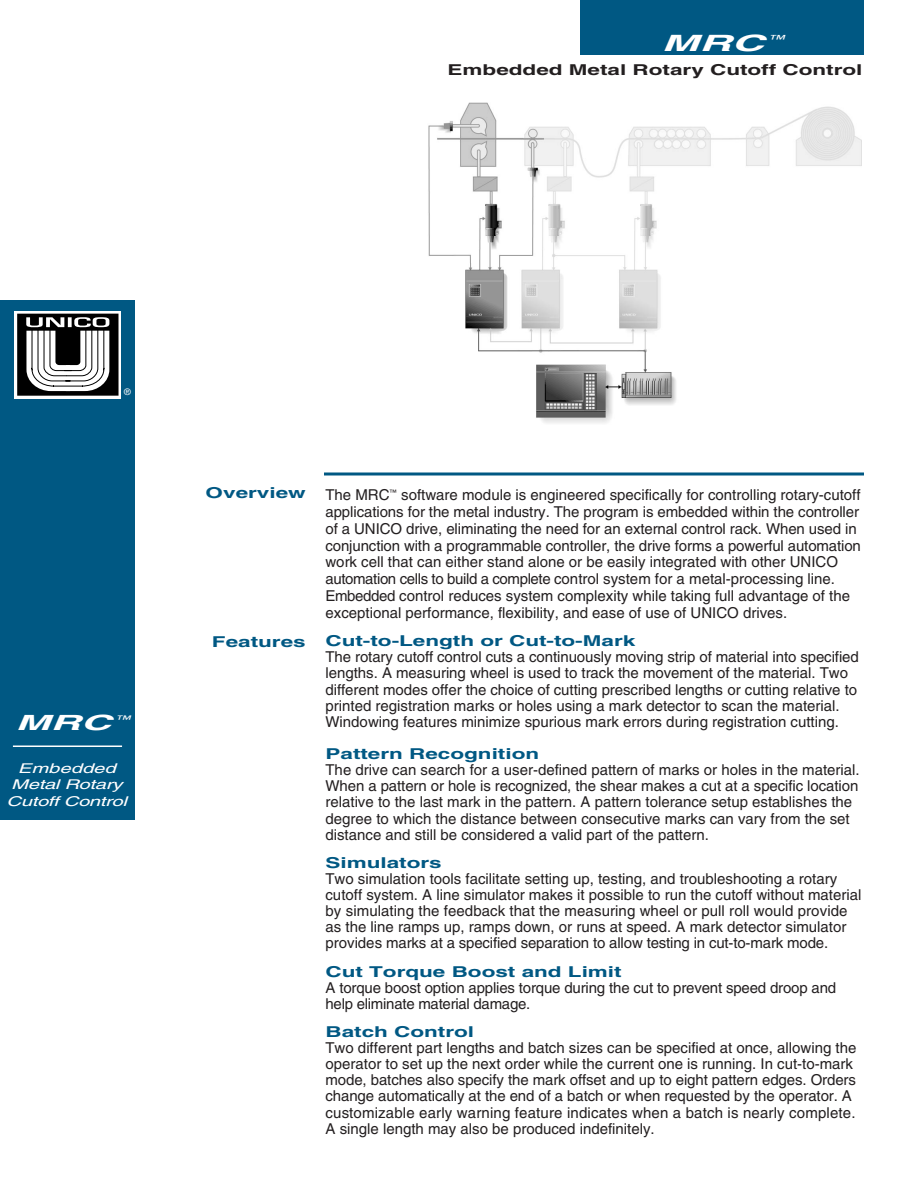
<style>
.page{position:relative;width:918px;height:1188px;background:#fff}
.page>*{position:absolute;margin:0;border:0;box-sizing:border-box;transform-origin:0 0}
.t1{font:italic 700 22.5px "Helvetica";color:#fff;scale:2 1}
.t2{font:italic 700 21px "Helvetica";color:#fff;scale:2 1}
.t3{font:15px/16.2px "Helvetica";color:#231f20}
.t4{font:700 15px "Helvetica";color:#005883;scale:1.5 1}
.t5{font:700 15px "Helvetica";color:#231f20;scale:1.5 1}
.t6{font:italic 13.5px/16.2px "Helvetica";letter-spacing:-.015em;color:#fff;text-align:center;scale:1.5 1}
.t7{font:9px "Helvetica";color:#fff}
</style>
<div class="page">
<svg style="left:324px;top:472px;width:540px;height:4px;background:#3f81a1"></svg>
<div style="left:580px;top:0;width:284px;height:56px;background:#005883"></div>
<div style="left:0;top:300px;width:135px;height:520px;background:#005883"></div>
<hr style="left:13px;top:746px;width:109px;height:1px;background:#fff">
<svg style="left:14px;top:311px;width:107px;height:87px"></svg>
<div style="left:17px;top:314px;width:102px;height:82px;background:#000"></div>
<svg style="left:26px;top:317px;width:83px;height:74px"></svg>
<img style="left:428px;top:102px;width:433px;height:321px">
<h1 class="t1" style="left:662px;top:34px;width:63px">MRC <sup>™</sup></h1>
<p class="t5" style="left:448px;top:65px;width:278px">Embedded Metal Rotary Cutoff Control</p>
<p class="t7" style="left:124px;top:388px;width:8px">®</p>
<h2 class="t2" style="left:16px;top:715px;width:59px">MRC <sup>™</sup></h2>
<p class="t6" style="left:7px;top:762px;width:82px">Embedded<br>Metal Rotary<br>Cutoff Control</p>
<p class="t4" style="left:206px;top:487px;width:68px">Overview</p>
<p class="t4" style="left:212px;top:636px;width:64px">Features</p>
<p class="t3" style="left:325px;top:488px;width:537px;line-height:16.8px">The MRC<sup>™</sup> software module is engineered specifically for controlling rotary-cutoff applications for the metal industry. The program is embedded within the controller of a UNICO drive, eliminating the need for an external control rack. When used in conjunction with a programmable controller, the drive forms a powerful automation work cell that can either stand alone or be easily integrated with other UNICO automation cells to build a complete control system for a metal-processing line.<br>Embedded control reduces system complexity while taking full advantage of the exceptional performance, flexibility, and ease of use of UNICO drives.</p>
<p class="t4" style="left:326px;top:635px;width:208px">Cut-to-Length or Cut-to-Mark</p>
<p class="t3" style="left:326px;top:650px;width:535px">The rotary cutoff control cuts a continuously moving strip of material into specified lengths. A measuring wheel is used to track the movement of the material. Two different modes offer the choice of cutting prescribed lengths or cutting relative to printed registration marks or holes using a mark detector to scan the material.<br>Windowing features minimize spurious mark errors during registration cutting.</p>
<p class="t4" style="left:326px;top:748px;width:144px">Pattern Recognition</p>
<p class="t3" style="left:326px;top:763px;width:536px">The drive can search for a user-defined pattern of marks or holes in the material.<br>When a pattern or hole is recognized, the shear makes a cut at a specific location relative to the last mark in the pattern. A pattern tolerance setup establishes the degree to which the distance between consecutive marks can vary from the set distance and still be considered a valid part of the pattern.</p>
<p class="t4" style="left:326px;top:857px;width:79px">Simulators</p>
<p class="t3" style="left:326px;top:872px;width:537px">Two simulation tools facilitate setting up, testing, and troubleshooting a rotary cutoff system. A line simulator makes it possible to run the cutoff without material by simulating the feedback that the measuring wheel or pull roll would provide as the line ramps up, ramps down, or runs at speed. A mark detector simulator provides marks at a specified separation to allow testing in cut-to-mark mode.</p>
<p class="t4" style="left:326px;top:966px;width:199px">Cut Torque Boost and Limit</p>
<p class="t3" style="left:326px;top:981px;width:512px">A torque boost option applies torque during the cut to prevent speed droop and help eliminate material damage.</p>
<p class="t4" style="left:326px;top:1026px;width:101px">Batch Control</p>
<p class="t3" style="left:326px;top:1041px;width:532px">Two different part lengths and batch sizes can be specified at once, allowing the operator to set up the next order while the current one is running. In cut-to-mark mode, batches also specify the mark offset and up to eight pattern edges. Orders change automatically at the end of a batch or when requested by the operator. A customizable early warning feature indicates when a batch is nearly complete.<br>A single length may also be produced indefinitely.</p>
</div>
